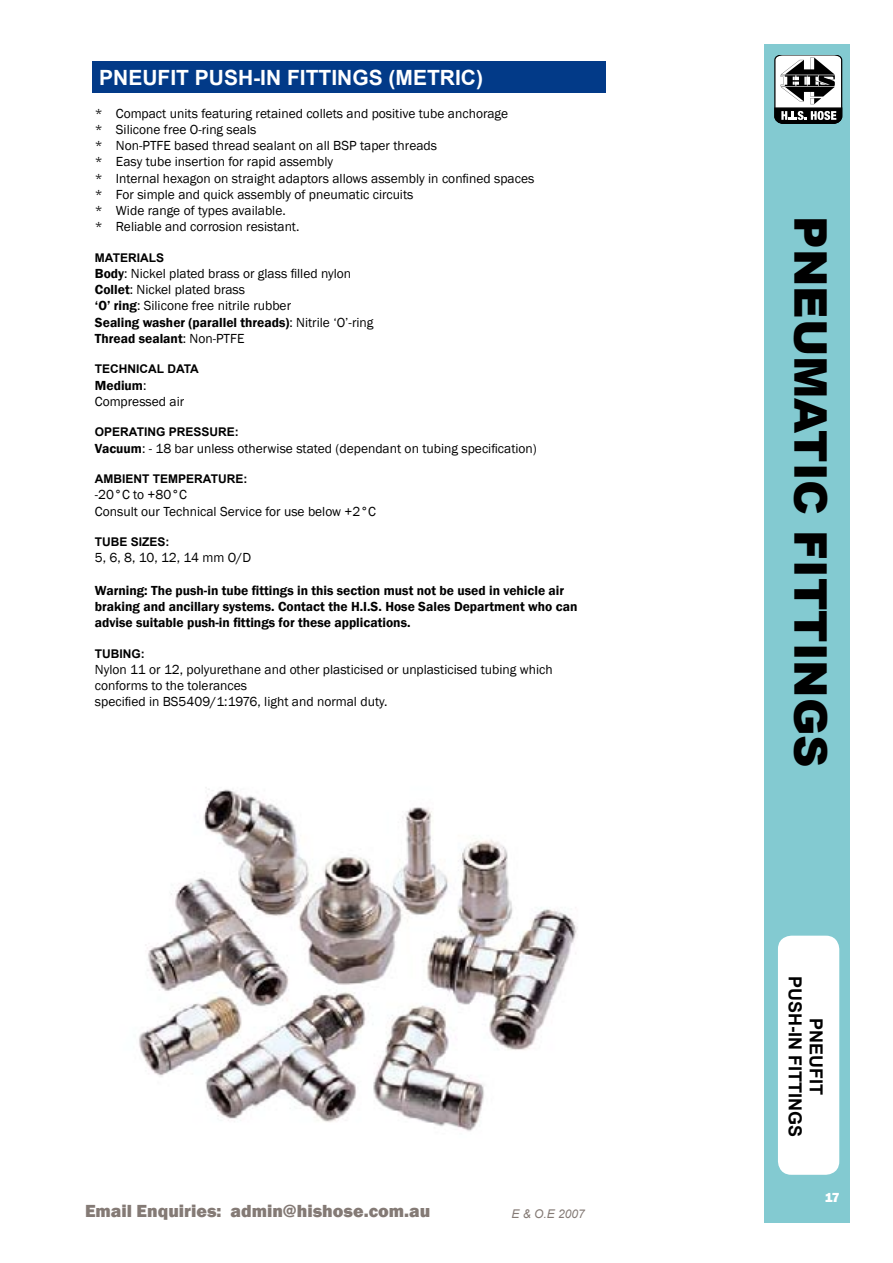
<style>
.page{position:relative;width:893px;height:1263px;background:#fff}
.page>*{position:absolute;margin:0;border:0;box-sizing:border-box;transform-origin:0 0}
.t1{font:900 45px "Arial";color:#000}
.t2{font:700 21px "Arial";color:#fff}
.t3{font:800 18px "Franklin Gothic";color:#847a75}
.t4{font:700 18px/21px "Arial";color:#000;text-align:center}
.t5{font:13.5px/16.2px "Franklin Gothic";color:#000}
.t6{font:600 13.5px/16.2px "Franklin Gothic";color:#000}
.t7{font:800 13.5px "Franklin Gothic";color:#fff}
.t8{font:700 12px "Arial";color:#000}
.t9{font:italic 12px "Arial";color:#847a75}
.s1{font-weight:600}
</style>
<div class="page">
<div style="left:764px;top:44px;width:85px;height:1179px;background:#83cad1"></div>
<svg style="left:774px;top:55px;width:68px;height:69px;background:#8b8c8c"></svg>
<div style="left:778px;top:936px;width:61px;height:239px;background:#fff;border-radius:14px"></div>
<div style="left:93px;top:61px;width:513px;height:32px;background:#023a88"></div>
<img style="left:139px;top:789px;width:439px;height:342px">
<h2 class="t2" style="left:99px;top:63px;width:385px">PNEUFIT PUSH-IN FITTINGS (METRIC)</h2>
<p class="t5" style="left:95px;top:105px;width:441px">* Compact units featuring retained collets and positive tube anchorage<br>* Silicone free O-ring seals<br>* Non-PTFE based thread sealant on all BSP taper threads<br>* Easy tube insertion for rapid assembly<br>* Internal hexagon on straight adaptors allows assembly in confined spaces * For simple and quick assembly of pneumatic circuits<br>* Wide range of types available.<br>* Reliable and corrosion resistant.</p>
<p class="t8" style="left:95px;top:250px;width:71px">MATERIALS</p>
<p class="t5" style="left:95px;top:266px;width:280px"><span class="s1">Body</span>: Nickel plated brass or glass filled nylon <span class="s1">Collet</span>: Nickel plated brass<br><span class="s1">‘O’ ring</span>: Silicone free nitrile rubber<br><span class="s1">Sealing washer (parallel threads)</span>: Nitrile ‘O’-ring <span class="s1">Thread sealant</span>: Non-PTFE</p>
<p class="t8" style="left:95px;top:361px;width:105px">TECHNICAL DATA</p>
<p class="t5" style="left:95px;top:377px;width:91px"><span class="s1">Medium</span>:<br>Compressed air</p>
<p class="t8" style="left:95px;top:424px;width:145px">OPERATING PRESSURE:</p>
<p class="t5" style="left:95px;top:440px;width:443px"><span class="s1">Vacuum</span>: - 18 bar unless otherwise stated (dependant on tubing specification)</p>
<p class="t8" style="left:95px;top:471px;width:154px">AMBIENT TEMPERATURE:</p>
<p class="t5" style="left:95px;top:487px;width:283px">-20°C to +80°C<br>Consult our Technical Service for use below +2°C</p>
<p class="t8" style="left:95px;top:534px;width:76px">TUBE SIZES:</p>
<p class="t5" style="left:95px;top:550px;width:158px">5, 6, 8, 10, 12, 14 mm O/D</p>
<p class="t6" style="left:95px;top:582px;width:484px">Warning: The push-in tube fittings in this section must not be used in vehicle air braking and ancillary systems. Contact the H.I.S. Hose Sales Department who can advise suitable push-in fittings for these applications.</p>
<p class="t8" style="left:95px;top:646px;width:51px">TUBING:</p>
<p class="t5" style="left:95px;top:662px;width:459px">Nylon 11 or 12, polyurethane and other plasticised or unplasticised tubing which conforms to the tolerances<br>specified in BS5409/1:1976, light and normal duty.</p>
<h3 class="t3" style="left:85px;top:1199px;width:347px">Email Enquiries: admin@hishose.com.au</h3>
<p class="t9" style="left:512px;top:1206px;width:75px">E &amp; O.E 2007</p>
<h1 class="t1" style="left:843px;top:216px;width:553px;rotate:90deg">PNEUMATIC FITTINGS</h1>
<h3 class="t4" style="left:826px;top:976px;width:163px;rotate:90deg">PNEUFIT<br>PUSH-IN FITTINGS</h3>
<p class="t7" style="left:825px;top:1189px;width:17px">17</p>
</div>
